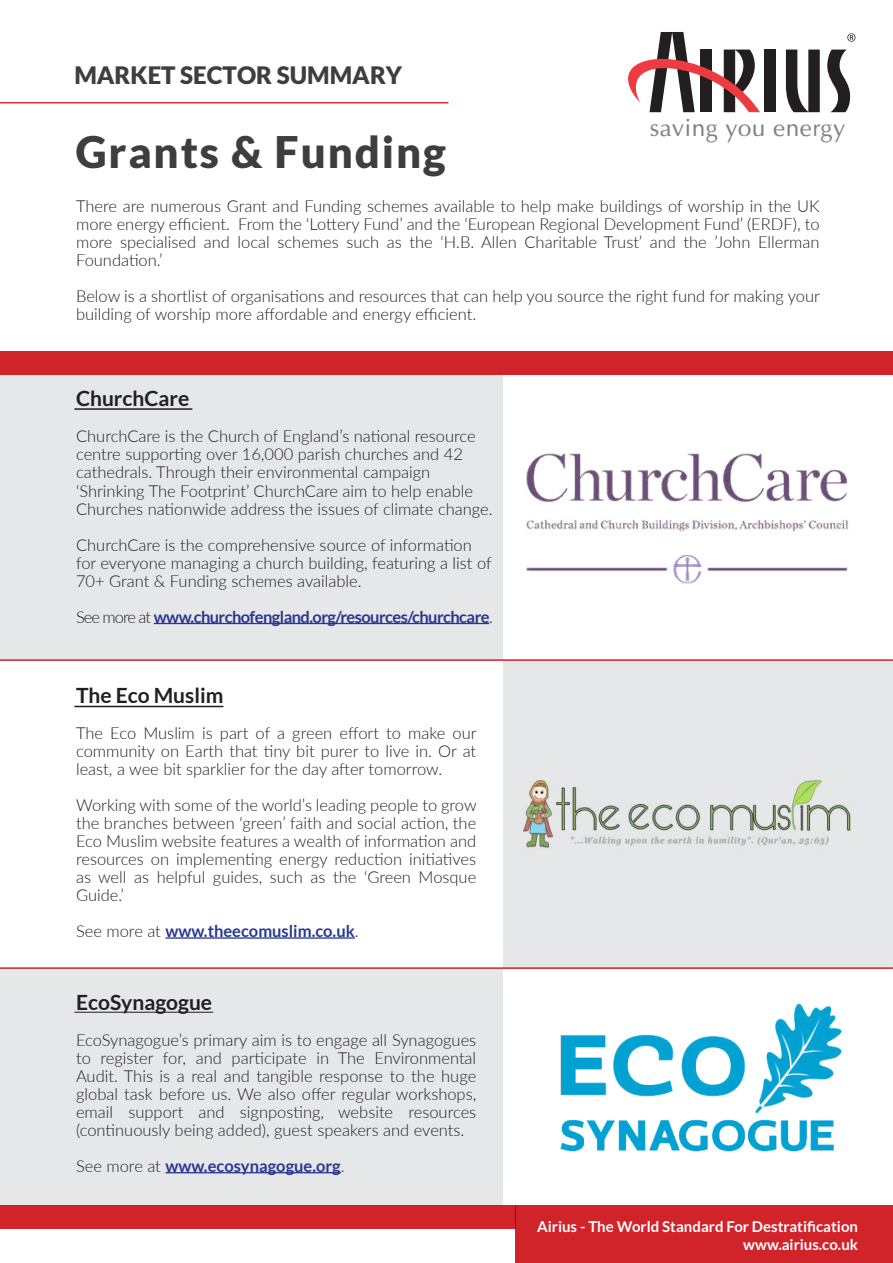
<style>
.page{position:relative;width:893px;height:1263px;background:#fff}
.page>*{position:absolute;margin:0;border:0;box-sizing:border-box;transform-origin:0 0}
.t1{font:900 43.5px "Lato";letter-spacing:.04em;color:#3e3e3f}
.t2{font:24.15px "Optima";letter-spacing:.02em;color:#808285}
.t3{font:900 24px "Lato";color:#3e3e3f}
.t4{font:700 21px "Lato";color:#231f20}
.t5{font:300 16.5px/18px "Lato";color:#231f20;text-align:justify}
.t6{font:700 16.5px "Lato";color:#283890}
.t7{font:700 16.5px "Lato";letter-spacing:-.035em;color:#283890}
.t8{font:700 15px/18px "Lato";color:#fff;text-align:right}
.s1{font-weight:300;color:#231f20}
</style>
<div class="page">
<div style="left:503px;top:660px;width:390px;height:308px;background:#e6e7e9"></div>
<div style="left:0;top:968px;width:503px;height:237px;background:#e6e7e9"></div>
<hr style="left:0;top:102px;width:448px;height:1px;background:#d1232a">
<div style="left:764px;top:50px;width:11px;height:62px;background:#231f20"></div>
<svg style="left:786px;top:50px;width:65px;height:62px"></svg>
<svg style="left:628px;top:32px;width:132px;height:80px"></svg>
<svg style="left:847px;top:33px;width:8px;height:9px"></svg>
<div style="left:515px;top:1205px;width:378px;height:58px;background:#d1232a"></div>
<div style="left:0;top:375px;width:503px;height:285px;background:#e6e7e9"></div>
<img style="left:526px;top:453px;width:323px;height:131px">
<hr style="left:154px;top:623px;width:335px;height:1px;background:#283890">
<hr style="left:165px;top:937px;width:190px;height:2px;background:#283890">
<img style="left:523px;top:780px;width:328px;height:68px">
<hr style="left:165px;top:1172px;width:176px;height:1px;background:#283890">
<img style="left:560px;top:1002px;width:282px;height:95px">
<img style="left:560px;top:1097px;width:274px;height:55px">
<div style="left:0;top:351px;width:893px;height:24px;background:#d1232a"></div>
<div style="left:0;top:1205px;width:515px;height:24px;background:#d1232a"></div>
<hr style="left:0;top:659px;width:893px;height:2px;background:#d1232a">
<hr style="left:0;top:967px;width:893px;height:2px;background:#d1232a">
<hr style="left:74px;top:408px;width:118px;height:2px;background:#231f20">
<hr style="left:74px;top:706px;width:149px;height:1px;background:#231f20">
<hr style="left:74px;top:1012px;width:139px;height:1px;background:#231f20">
<h3 class="t3" style="left:74px;top:66px;width:329px">MARKET SECTOR SUMMARY</h3>
<h1 class="t1" style="left:76px;top:136px;width:372px">Grants &amp; Funding</h1>
<h2 class="t2" style="left:650px;top:117px;width:197px">saving you energy</h2>
<p class="t5" style="left:76px;top:197px;width:745px">There are numerous Grant and Funding schemes available to help make buildings of worship in the UK more energy efficient. From the ‘Lottery Fund’ and the ‘European Regional Development Fund’ (ERDF), to more specialised and local schemes such as the ‘H.B. Allen Charitable Trust’ and the ’John Ellerman Foundation.’</p>
<p class="t5" style="left:76px;top:287px;width:745px">Below is a shortlist of organisations and resources that can help you source the right fund for making your building of worship more affordable and energy efficient.</p>
<p class="t4" style="left:76px;top:390px;width:115px">ChurchCare</p>
<p class="t5" style="left:76px;top:427px;width:418px;text-align:left">ChurchCare is the Church of England’s national resource centre supporting over 16,000 parish churches and 42 cathedrals. Through their environmental campaign ‘Shrinking The Footprint’ ChurchCare aim to help enable Churches nationwide address the issues of climate change.</p>
<p class="t5" style="left:76px;top:535px;width:417px;text-align:left">ChurchCare is the comprehensive source of information for everyone managing a church building, featuring a list of<br>70+ Grant &amp; Funding schemes available.</p>
<p class="t7" style="left:76px;top:609px;width:418px"><span class="s1">See more at</span> www.churchofengland.org/resources/churchcare<span class="s1">.</span></p>
<p class="t4" style="left:76px;top:686px;width:149px">The Eco Muslim</p>
<p class="t5" style="left:76px;top:723px;width:402px">The Eco Muslim is part of a green effort to make our community on Earth that tiny bit purer to live in. Or at least, a wee bit sparklier for the day after tomorrow.</p>
<p class="t5" style="left:76px;top:795px;width:402px">Working with some of the world’s leading people to grow the branches between ‘green’ faith and social action, the Eco Muslim website features a wealth of information and resources on implementing energy reduction initiatives as well as helpful guides, such as the ‘Green Mosque Guide.’</p>
<p class="t6" style="left:76px;top:924px;width:284px"><span class="s1">See more at</span> www.theecomuslim.co.uk<span class="s1">.</span></p>
<p class="t4" style="left:76px;top:993px;width:138px">EcoSynagogue</p>
<p class="t5" style="left:76px;top:1030px;width:402px">EcoSynagogue’s primary aim is to engage all Synagogues to register for, and participate in The Environmental Audit. This is a real and tangible response to the huge global task before us. We also offer regular workshops, email support and signposting, website resources (continuously being added), guest speakers and events.</p>
<p class="t6" style="left:76px;top:1159px;width:270px"><span class="s1">See more at</span> www.ecosynagogue.org<span class="s1">.</span></p>
<p class="t8" style="left:537px;top:1217px;width:322px">Airius - The World Standard For Destratification www.airius.co.uk</p>
</div>
